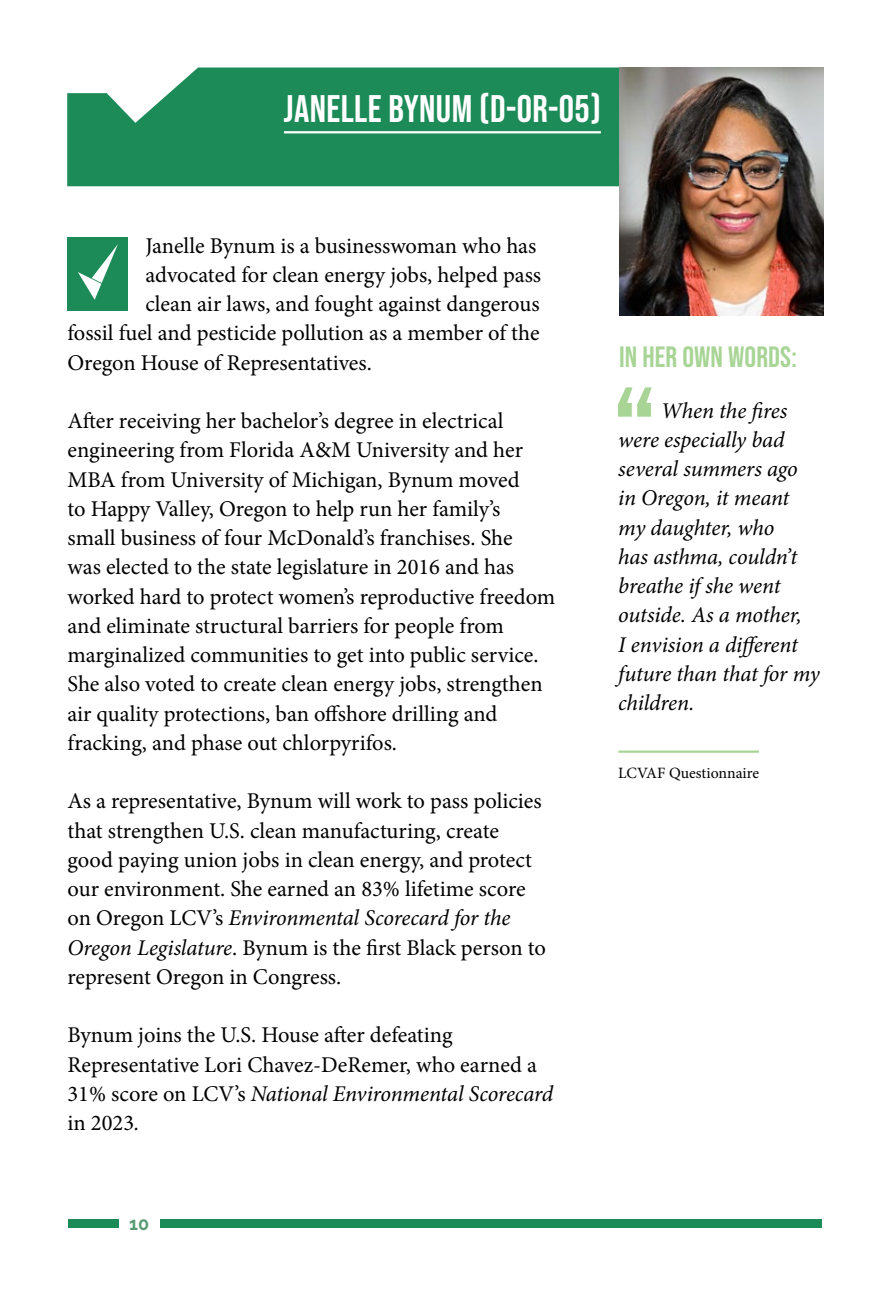
<style>
.page{position:relative;width:891px;height:1296px;background:#fff}
.page>*{position:absolute;margin:0;border:0;box-sizing:border-box;transform-origin:0 0}
.t1{font:38.25px "Bebas Neue";letter-spacing:.01em;color:#fff}
.t2{font:29.25px "Bebas Neue";letter-spacing:.005em;color:#a8d596}
.t3{font:22.5px/29.2px "Minion Pro";color:#000}
.t4{font:italic 22.5px/29.2px "Minion Pro";letter-spacing:-.01em;color:#000}
.t5{font:700 18px "Raleway";color:#589b72}
.t6{font:15.75px "Minion Pro";color:#000}
.s1{font-style:italic}
</style>
<div class="page">
<svg style="left:67px;top:68px;width:552px;height:118px;background:#2b9262"></svg>
<div style="left:69px;top:1219px;width:753px;height:8px;background:#1d8b58"></div>
<div style="left:119px;top:1200px;width:41px;height:37px;background:#fff"></div>
<svg style="left:618px;top:387px;width:34px;height:30px"></svg>
<div style="left:67px;top:237px;width:60px;height:73px;background:#1d8b58"></div>
<svg style="left:78px;top:244px;width:40px;height:56px"></svg>
<hr style="left:284px;top:131px;width:317px;height:2px;background:#fff">
<hr style="left:618px;top:751px;width:141px;height:2px;background:#a8d596">
<img style="left:619px;top:68px;width:205px;height:248px">
<h3 class="t1" style="left:284px;top:87px;width:319px">JANELLE BYNUM (D-OR-05)</h3>
<p class="t3" style="left:145px;top:231px;width:392px">Janelle Bynum is a businesswoman who has</p>
<p class="t3" style="left:145px;top:260px;width:397px">advocated for clean energy jobs, helped pass</p>
<p class="t3" style="left:145px;top:289px;width:396px">clean air laws, and fought against dangerous</p>
<p class="t3" style="left:68px;top:319px;width:474px">fossil fuel and pesticide pollution as a member of the</p>
<p class="t3" style="left:68px;top:348px;width:306px">Oregon House of Representatives.</p>
<p class="t3" style="left:68px;top:406px;width:489px">After receiving her bachelor’s degree in electrical engineering from Florida A&amp;M University and her MBA from University of Michigan, Bynum moved<br>to Happy Valley, Oregon to help run her family’s<br>small business of four McDonald’s franchises. She<br>was elected to the state legislature in 2016 and has worked hard to protect women’s reproductive freedom and eliminate structural barriers for people from marginalized communities to get into public service.<br>She also voted to create clean energy jobs, strengthen air quality protections, ban offshore drilling and fracking, and phase out chlorpyrifos.</p>
<p class="t3" style="left:68px;top:787px;width:480px">As a representative, Bynum will work to pass policies that strengthen U.S. clean manufacturing, create good paying union jobs in clean energy, and protect our environment. She earned an 83% lifetime score on Oregon LCV’s <span class="s1">Environmental Scorecard for the Oregon Legislature</span>. Bynum is the first Black person to represent Oregon in Congress.</p>
<p class="t3" style="left:68px;top:1021px;width:487px">Bynum joins the U.S. House after defeating Representative Lori Chavez-DeRemer, who earned a 31% score on LCV’s <span class="s1">National Environmental Scorecard </span>in 2023<span class="s1">.</span></p>
<p class="t5" style="left:129px;top:1214px;width:21px">10</p>
<h4 class="t2" style="left:619px;top:340px;width:179px">IN HER OWN WORDS:</h4>
<p class="t4" style="left:618px;top:396px;width:203px;text-indent:42px">When the fires were especially bad several summers ago in Oregon, it meant my daughter, who<br>has asthma, couldn’t breathe if she went outside. As a mother,<br>I envision a different future than that for my children.</p>
<p class="t6" style="left:618px;top:762px;width:142px">LCVAF Questionnaire</p>
</div>
